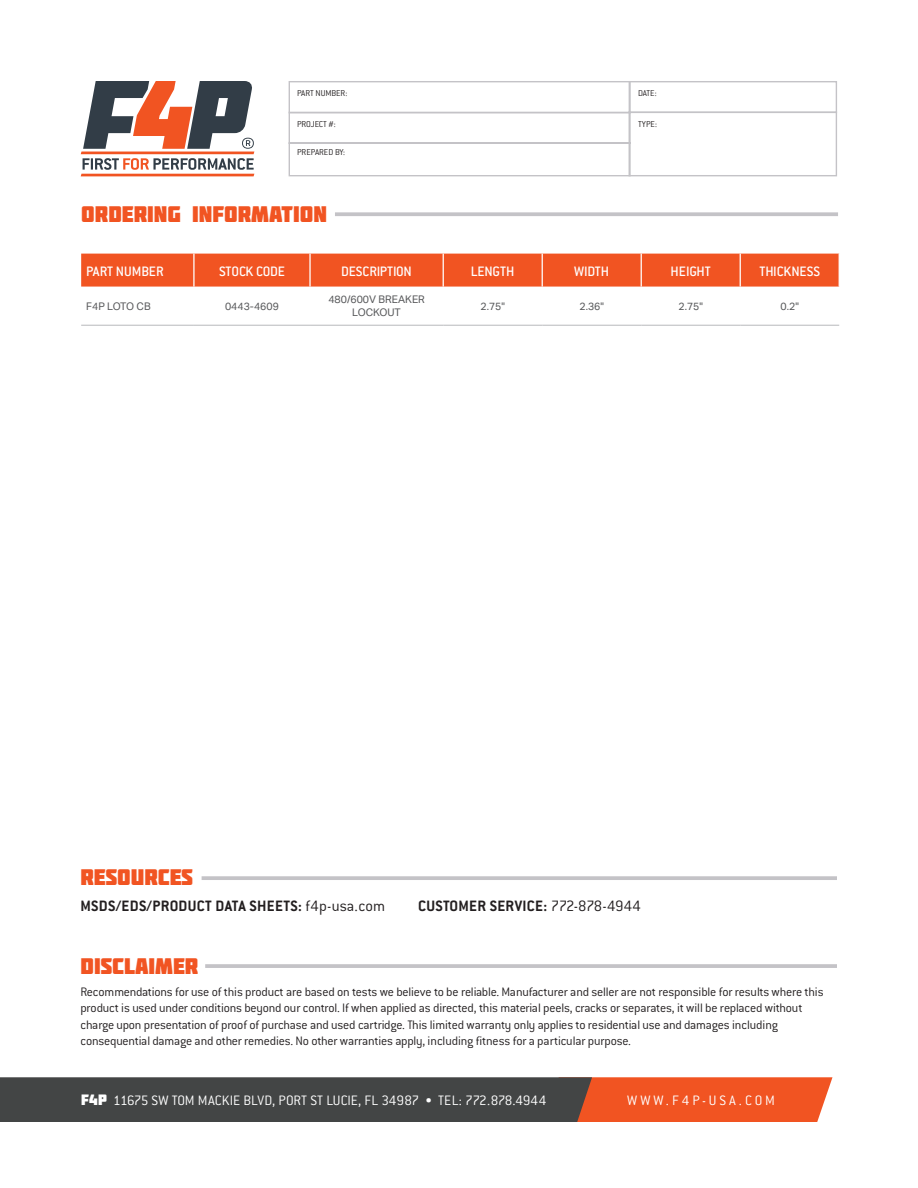
<style>
.page{position:relative;width:918px;height:1188px;background:#fff}
.page>*{position:absolute;margin:0;border:0;box-sizing:border-box;transform-origin:0 0}
.t1{font:22.5px "Molot";color:#f15422}
.t2{font:700 16.5px "Conduit ITC";letter-spacing:.02em;color:#231f20}
.t3{font:300 15px "Conduit ITC";color:#fff}
.Table_Categories{font:500 15px "Conduit ITC";color:#fff}
.t4{font:300 15px "Conduit ITC";letter-spacing:.2em;color:#fff}
.t5{font:300 13.5px/16.5px "Conduit ITC";letter-spacing:-.015em;color:#231f20}
.t6{font:10.5px/12.6px "Aktiv Grotesk";color:#57585a;text-align:center}
.t7{font:10.5px "Aktiv Grotesk";letter-spacing:-.02em;color:#57585a}
.t8{font:300 9.3px "Conduit ITC";letter-spacing:-.005em;color:#231f20}
.s1{font-weight:300}
.s2{font-family:"Molot";font-weight:400}
</style>
<div class="page">
<svg style="left:0;top:1077px;width:833px;height:45px;background:#774c3d"></svg>
<svg style="left:288px;top:81px;width:550px;height:96px"></svg>
<div style="left:629px;top:112px;width:208px;height:64px;border:1px solid #c4c3c7"></div>
<svg style="left:81px;top:81px;width:173px;height:95px"></svg>
<div style="left:81px;top:254px;width:758px;height:33px;background:#f15422"></div>
<hr style="left:193px;top:254px;width:2px;height:33px;background:#fff">
<hr style="left:309px;top:254px;width:2px;height:33px;background:#fff">
<hr style="left:443px;top:254px;width:1px;height:33px;background:#fff">
<hr style="left:542px;top:254px;width:1px;height:33px;background:#fff">
<hr style="left:641px;top:254px;width:1px;height:33px;background:#fff">
<hr style="left:740px;top:254px;width:1px;height:33px;background:#fff">
<hr style="left:81px;top:325px;width:113px;height:1px;background:#bcbdc0">
<hr style="left:194px;top:325px;width:116px;height:1px;background:#bcbdc0">
<hr style="left:310px;top:325px;width:133px;height:1px;background:#bcbdc0">
<hr style="left:443px;top:325px;width:99px;height:1px;background:#bcbdc0">
<hr style="left:542px;top:325px;width:99px;height:1px;background:#bcbdc0">
<hr style="left:641px;top:325px;width:99px;height:1px;background:#bcbdc0">
<hr style="left:740px;top:325px;width:99px;height:1px;background:#bcbdc0">
<svg style="left:335px;top:212px;width:503px;height:4px;background:#c9c8cc"></svg>
<hr style="left:205px;top:964px;width:632px;height:4px;background:#c4c3c7">
<svg style="left:202px;top:876px;width:635px;height:4px;background:#c8c7ca"></svg>
<p class="t8" style="left:297px;top:88px;width:52px">PART NUMBER:</p>
<p class="t8" style="left:638px;top:88px;width:20px">DATE:</p>
<p class="t8" style="left:297px;top:119px;width:40px">PROJECT #:</p>
<p class="t8" style="left:638px;top:119px;width:20px">TYPE:</p>
<p class="t8" style="left:297px;top:147px;width:49px">PREPARED BY:</p>
<p class="t1" style="left:81px;top:201px;width:247px">ORDERING INFORMATION</p>
<p class="Table_Categories" style="left:86px;top:263px;width:79px">PART NUMBER</p>
<p class="Table_Categories" style="left:219px;top:263px;width:67px">STOCK CODE</p>
<p class="Table_Categories" style="left:341px;top:263px;width:72px">DESCRIPTION</p>
<p class="Table_Categories" style="left:471px;top:263px;width:45px">LENGTH</p>
<p class="Table_Categories" style="left:574px;top:263px;width:37px">WIDTH</p>
<p class="Table_Categories" style="left:671px;top:263px;width:42px">HEIGHT</p>
<p class="Table_Categories" style="left:759px;top:263px;width:62px">THICKNESS</p>
<p class="t7" style="left:86px;top:300px;width:66px">F4P LOTO CB</p>
<p class="t6" style="left:225px;top:300px;width:55px">0443-4609</p>
<p class="t6" style="left:328px;top:293px;width:98px">480/600V BREAKER<br>LOCKOUT</p>
<p class="t6" style="left:480px;top:300px;width:26px">2.75"</p>
<p class="t6" style="left:579px;top:300px;width:26px">2.36"</p>
<p class="t6" style="left:678px;top:300px;width:26px">2.75"</p>
<p class="t6" style="left:781px;top:300px;width:20px">0.2"</p>
<p class="t1" style="left:80px;top:864px;width:114px">RESOURCES</p>
<p class="t2" style="left:80px;top:896px;width:306px">MSDS/EDS/PRODUCT DATA SHEETS: <span class="s1">f4p-usa.com</span></p>
<p class="t2" style="left:418px;top:896px;width:225px">CUSTOMER SERVICE: <span class="s1">772-878-4944</span></p>
<p class="t1" style="left:80px;top:953px;width:119px">DISCLAIMER</p>
<p class="t5" style="left:80px;top:983px;width:745px">Recommendations for use of this product are based on tests we believe to be reliable. Manufacturer and seller are not responsible for results where this product is used under conditions beyond our control. If when applied as directed, this material peels, cracks or separates, it will be replaced without charge upon presentation of proof of purchase and used cartridge. This limited warranty only applies to residential use and damages including</p>
<p class="t5" style="left:80px;top:1033px;width:552px">consequential damage and other remedies. No other warranties apply, including fitness for a particular purpose.</p>
<p class="t3" style="left:81px;top:1092px;width:467px"><span class="s2">F4P</span> 11675 SW TOM MACKIE BLVD, PORT ST LUCIE, FL 34987 • TEL: 772.878.4944</p>
<p class="t4" style="left:627px;top:1092px;width:149px">WWW.F4P-USA.COM</p>
</div>
